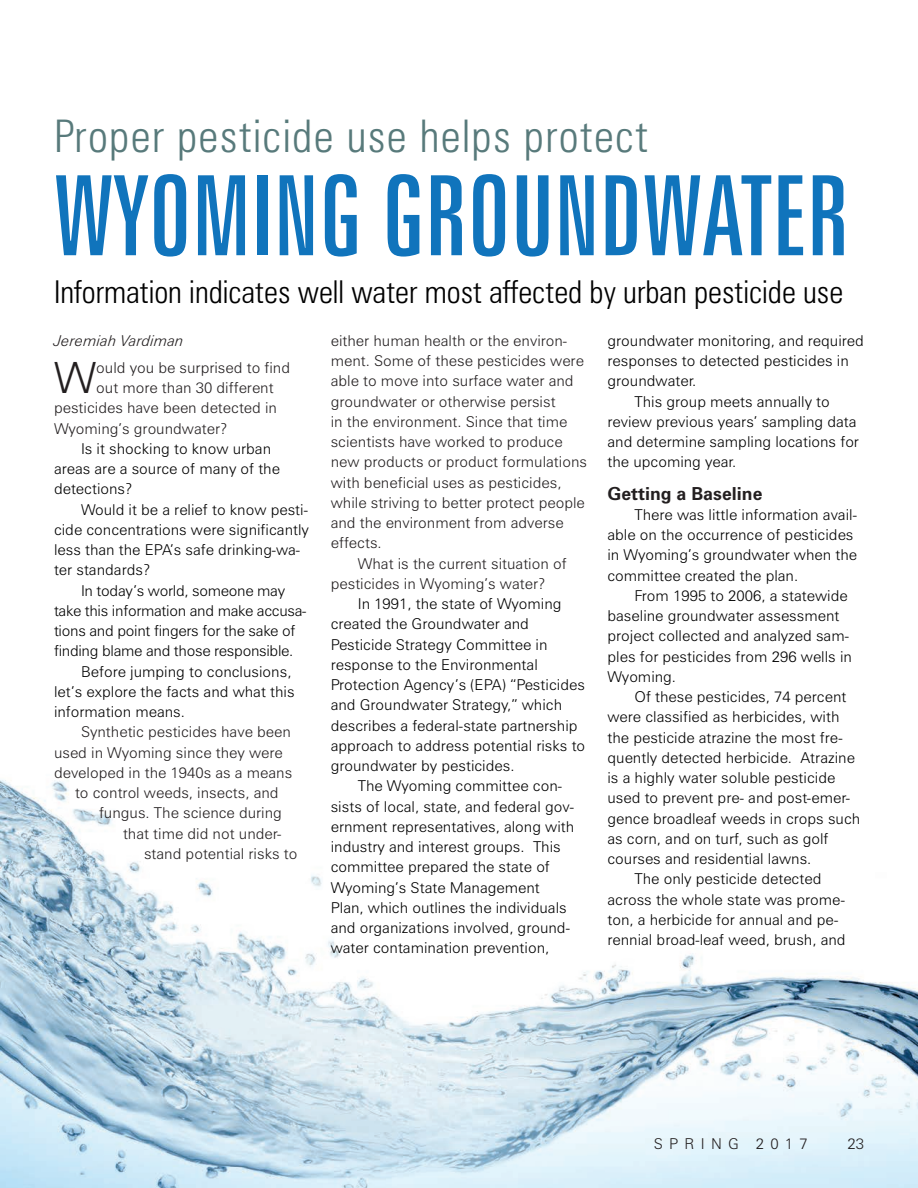
<style>
.page{position:relative;width:918px;height:1188px;background:#fff}
.page>*{position:absolute;margin:0;border:0;box-sizing:border-box;transform-origin:0 0}
.headline{font:extra-condensed 111px "Zurich BT";color:#1074bc}
.headline-2{font:300 condensed 45px "Zurich BT";letter-spacing:.03em;color:#587a7b}
.text_first_paragraph{font:300 43.2px "Zurich BT";color:#231f20}
.leadin{font:300 condensed 31.5px "Zurich BT";color:#000}
.subtitle{font:700 18px "Zurich BT";color:#231f20}
.text{font:300 15px/20.2px "Zurich BT";color:#000}
.text-2{font:300 15px/20.2px "Zurich BT";color:#231f20}
.text-3{font:300 15px/20.2px "Zurich BT";letter-spacing:-.02em;color:#000}
.text_first_paragraph-2{font:300 15px "Zurich BT";color:#231f20}
.credit{font:italic 300 15px "Zurich BT";color:#231f20}
.text-4{font:300 15px "Zurich BT";letter-spacing:.42em;color:#231f20}
</style>
<div class="page">
<img style="left:0;top:780px;width:918px;height:408px">
<p class="headline-2" style="left:54px;top:109px;width:596px">Proper pesticide use helps protect</p>
<p class="headline" style="left:54px;top:153px;width:797px">WYOMING GROUNDWATER</p>
<p class="leadin" style="left:54px;top:273px;width:791px">Information indicates well water most affected by urban pesticide use</p>
<p class="credit" style="left:54px;top:331px;width:131px">Jeremiah Vardiman</p>
<p class="text_first_paragraph" style="left:54px;top:351px;width:44px">W</p>
<p class="text_first_paragraph-2" style="left:96px;top:358px;width:195px">ould you be surprised to find</p>
<p class="text_first_paragraph-2" style="left:96px;top:379px;width:179px">out more than 30 different</p>
<p class="text_first_paragraph-2" style="left:54px;top:399px;width:225px">pesticides have been detected in</p>
<p class="text_first_paragraph-2" style="left:54px;top:419px;width:175px">Wyoming’s groundwater?</p>
<p class="text" style="left:54px;top:438px;width:228px;text-indent:27px">Is it shocking to know urban areas are a source of many of the detections?</p>
<p class="text" style="left:54px;top:499px;width:257px;text-indent:27px">Would it be a relief to know pesti&shy;cide concentrations were significantly less than the EPA’s safe drinking-wa&shy;ter standards?</p>
<p class="text-3" style="left:54px;top:580px;width:254px;text-indent:27px">In today’s world, someone may take this information and make accusa&shy;tions and point fingers for the sake of finding blame and those responsible.</p>
<p class="text" style="left:54px;top:661px;width:242px;text-indent:27px">Before jumping to conclusions, let’s explore the facts and what this information means.</p>
<p class="text-2" style="left:81px;top:722px;width:211px">Synthetic pesticides have been</p>
<p class="text-2" style="left:54px;top:742px;width:230px">used in Wyoming since they were</p>
<p class="text-2" style="left:54px;top:762px;width:240px">developed in the 1940s as a means</p>
<p class="text-2" style="left:75px;top:782px;width:205px">to control weeds, insects, and</p>
<p class="text-2" style="left:99px;top:803px;width:184px">fungus. The science during</p>
<p class="text-2" style="left:123px;top:823px;width:160px">that time did not under-</p>
<p class="text-2" style="left:144px;top:843px;width:155px">stand potential risks to</p>
<p class="text-2" style="left:331px;top:330px;width:258px">either human health or the environ&shy;ment. Some of these pesticides were able to move into surface water and groundwater or otherwise persist<br>in the environment. Since that time scientists have worked to produce new products or product formulations with beneficial uses as pesticides, while striving to better protect people and the environment from adverse effects.</p>
<p class="text-2" style="left:331px;top:553px;width:237px;text-indent:27px">What is the current situation of pesticides in Wyoming’s water?</p>
<p class="text" style="left:331px;top:593px;width:256px;text-indent:27px">In 1991, the state of Wyoming created the Groundwater and Pesticide Strategy Committee in response to the Environmental Protection Agency’s (EPA) “Pesticides and Groundwater Strategy,” which describes a federal-state partnership approach to address potential risks to groundwater by pesticides.</p>
<p class="text" style="left:331px;top:776px;width:245px;text-indent:27px">The Wyoming committee con&shy;sists of local, state, and federal gov&shy;ernment representatives, along with industry and interest groups. This committee prepared the state of Wyoming’s State Management Plan, which outlines the individuals and organizations involved, ground&shy;water contamination prevention,</p>
<p class="text" style="left:608px;top:330px;width:258px">groundwater monitoring, and required responses to detected pesticides in groundwater.</p>
<p class="text" style="left:608px;top:391px;width:253px;text-indent:27px">This group meets annually to review previous years’ sampling data and determine sampling locations for the upcoming year.</p>
<p class="subtitle" style="left:608px;top:482px;width:157px">Getting a Baseline</p>
<p class="text" style="left:608px;top:504px;width:251px;text-indent:27px">There was little information avail&shy;able on the occurrence of pesticides in Wyoming’s groundwater when the committee created the plan.</p>
<p class="text" style="left:608px;top:585px;width:246px;text-indent:27px">From 1995 to 2006, a statewide baseline groundwater assessment project collected and analyzed sam&shy;ples for pesticides from 296 wells in<br>Wyoming.</p>
<p class="text" style="left:608px;top:687px;width:254px;text-indent:27px">Of these pesticides, 74 percent were classified as herbicides, with the pesticide atrazine the most fre&shy;quently detected herbicide. Atrazine is a highly water soluble pesticide used to prevent pre- and post-emer&shy;gence broadleaf weeds in crops such as corn, and on turf, such as golf courses and residential lawns.</p>
<p class="text" style="left:608px;top:869px;width:240px;text-align:center">The only pesticide detected<br>across the whole state was prome&shy;ton, a herbicide for annual and pe&shy;rennial broad-leaf weed, brush, and</p>
<p class="text-4" style="left:654px;top:1135px;width:156px">SPRING 2017</p>
<p class="text-2" style="left:847px;top:1134px;width:18px">23</p>
</div>
